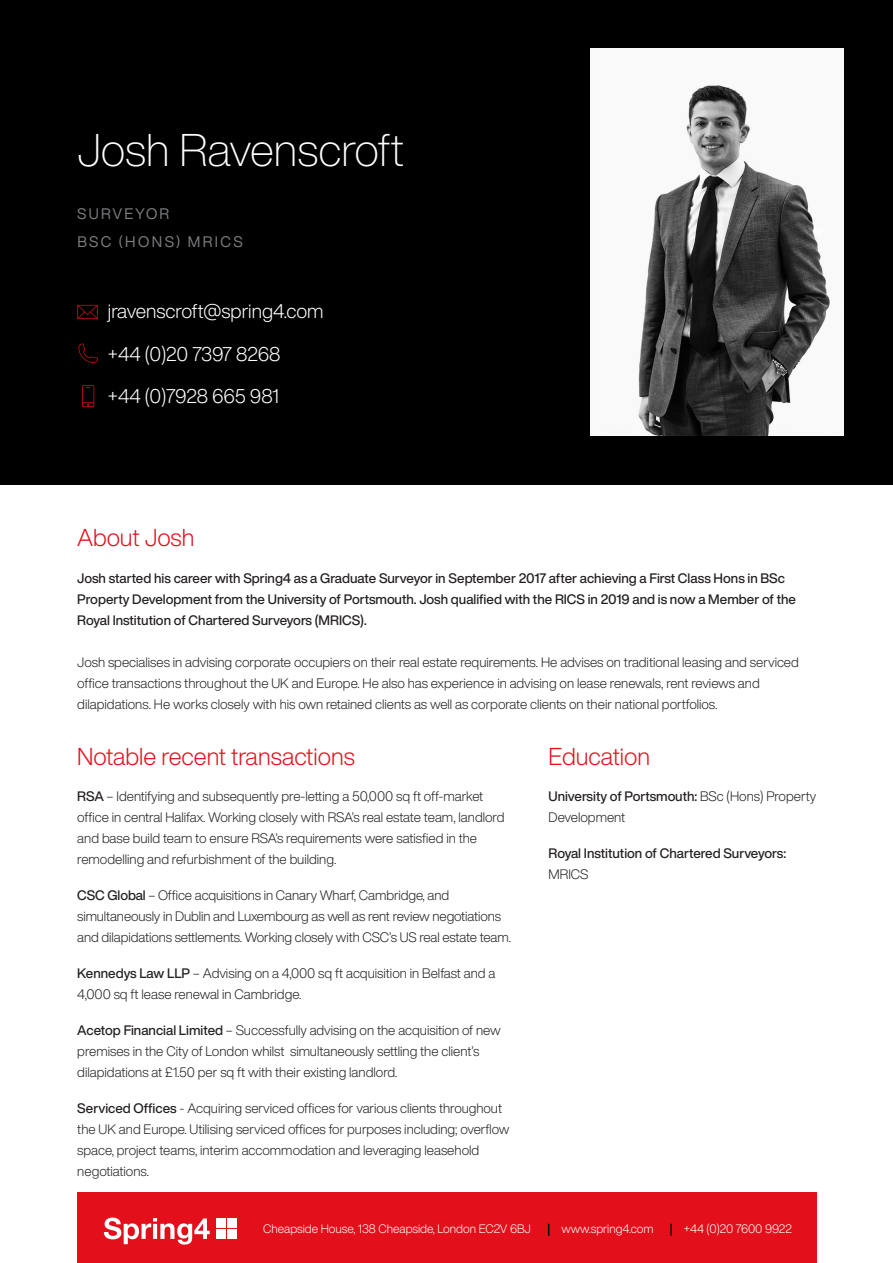
<style>
.page{position:relative;width:893px;height:1263px;background:#fff}
.page>*{position:absolute;margin:0;border:0;box-sizing:border-box;transform-origin:0 0}
.t1{font:300 expanded 45px "Helvetica Now Display";color:#fff}
.t2{font:300 24px "Helvetica Now Display";color:#e30f1a}
.t3{font:300 19.5px "Helvetica Now Display";letter-spacing:-.005em;color:#fff}
.t4{font:15px "Helvetica Now Display";letter-spacing:.16em;color:#7c7e81}
.t5{font:15px "Helvetica Now Display";letter-spacing:.14em;color:#7c7e81}
.t6{font:300 13.5px/21px "Helvetica Now Display";color:#231f20}
.t7{font:500 13.5px/21px "Helvetica Now Display";color:#231f20}
.t8{font:300 12px "Helvetica Now Display";color:#fff}
.s1{font-weight:500}
.s2{font-weight:300}
</style>
<div class="page">
<div style="left:77px;top:1193px;width:739px;height:70px;background:#e30f1a"></div>
<svg style="left:104px;top:1217px;width:106px;height:27px"></svg>
<div style="left:216px;top:1218px;width:10px;height:10px;background:#fff"></div>
<div style="left:227px;top:1218px;width:10px;height:10px;background:#fff"></div>
<div style="left:216px;top:1229px;width:10px;height:10px;background:#fff"></div>
<div style="left:227px;top:1229px;width:10px;height:10px;background:#fff"></div>
<svg style="left:548px;top:1224px;width:1px;height:12px"></svg>
<svg style="left:670px;top:1224px;width:2px;height:12px"></svg>
<div style="left:0;top:0;width:893px;height:485px;background:#000"></div>
<svg style="left:82px;top:385px;width:12px;height:22px"></svg>
<svg style="left:77px;top:305px;width:21px;height:14px"></svg>
<svg style="left:78px;top:344px;width:20px;height:19px"></svg>
<img style="left:590px;top:48px;width:253px;height:387px">
<p class="t1" style="left:77px;top:119px;width:328px">Josh Ravenscroft</p>
<p class="t5" style="left:77px;top:203px;width:94px">SURVEYOR</p>
<p class="t4" style="left:77px;top:231px;width:167px">BSC (HONS) MRICS</p>
<p class="t3" style="left:108px;top:298px;width:217px">jravenscroft@spring4.com</p>
<p class="t3" style="left:108px;top:341px;width:174px">+44 (0)20 7397 8268</p>
<p class="t3" style="left:108px;top:383px;width:172px">+44 (0)7928 665 981</p>
<p class="t2" style="left:77px;top:521px;width:119px">About Josh</p>
<p class="t7" style="left:77px;top:568px;width:720px">Josh started his career with Spring4 as a Graduate Surveyor in September 2017 after achieving a First Class Hons in BSc<br>Property Development from the University of Portsmouth. Josh qualified with the RICS in 2019 and is now a Member of the<br>Royal Institution of Chartered Surveyors (MRICS).</p>
<p class="t6" style="left:77px;top:652px;width:723px">Josh specialises in advising corporate occupiers on their real estate requirements. He advises on traditional leasing and serviced office transactions throughout the UK and Europe. He also has experience in advising on lease renewals, rent reviews and dilapidations. He works closely with his own retained clients as well as corporate clients on their national portfolios.</p>
<p class="t2" style="left:77px;top:740px;width:279px">Notable recent transactions</p>
<p class="t6" style="left:77px;top:785px;width:429px"><span class="s1">RSA</span> – Identifying and subsequently pre-letting a 50,000 sq ft off-market office in central Halifax. Working closely with RSA’s real estate team, landlord and base build team to ensure RSA’s requirements were satisfied in the remodelling and refurbishment of the building.</p>
<p class="t6" style="left:77px;top:884px;width:435px"><span class="s1">CSC Global</span> – Office acquisitions in Canary Wharf, Cambridge, and simultaneously in Dublin and Luxembourg as well as rent review negotiations and dilapidations settlements. Working closely with CSC’s US real estate team.</p>
<p class="t6" style="left:77px;top:962px;width:420px"><span class="s1">Kennedys Law LLP</span> – Advising on a 4,000 sq ft acquisition in Belfast and a<br>4,000 sq ft lease renewal in Cambridge.</p>
<p class="t6" style="left:77px;top:1019px;width:425px"><span class="s1">Acetop Financial Limited</span> – Successfully advising on the acquisition of new premises in the City of London whilst simultaneously settling the client’s dilapidations at £1.50 per sq ft with their existing landlord.</p>
<p class="t6" style="left:77px;top:1097px;width:434px"><span class="s1">Serviced Offices</span> - Acquiring serviced offices for various clients throughout the UK and Europe. Utilising serviced offices for purposes including; overflow space, project teams, interim accommodation and leveraging leasehold negotiations.</p>
<p class="t2" style="left:549px;top:740px;width:103px">Education</p>
<p class="t6" style="left:549px;top:785px;width:269px"><span class="s1">University of Portsmouth:</span> BSc (Hons) Property<br>Development</p>
<p class="t7" style="left:549px;top:842px;width:239px">Royal Institution of Chartered Surveyors:<br><span class="s2">MRICS</span></p>
<p class="t8" style="left:263px;top:1221px;width:269px">Cheapside House, 138 Cheapside, London EC2V 6BJ</p>
<p class="t8" style="left:561px;top:1221px;width:94px">www.spring4.com</p>
<p class="t8" style="left:684px;top:1221px;width:110px">+44 (0)20 7600 9922</p>
</div>
